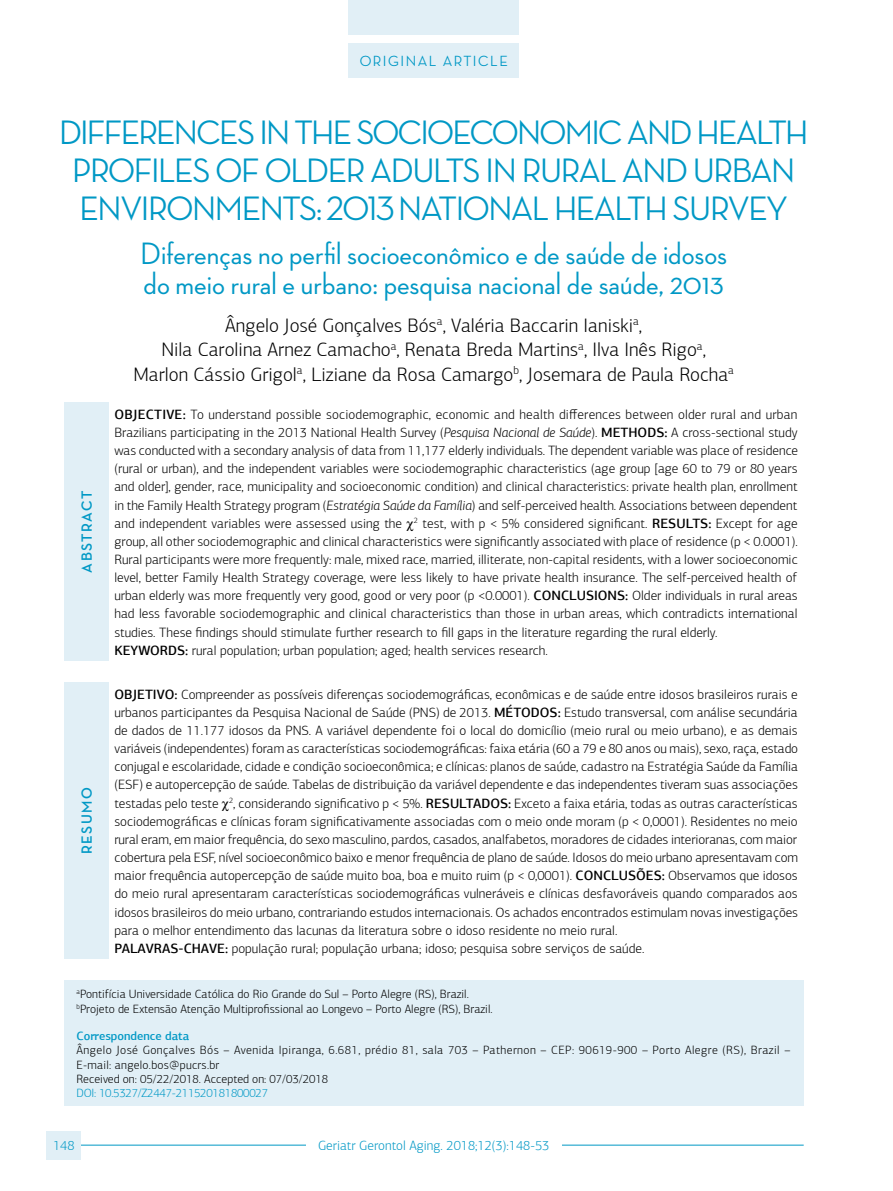
<style>
.page{position:relative;width:893px;height:1191px;background:#fff}
.page>*{position:absolute;margin:0;border:0;box-sizing:border-box;transform-origin:0 0}
.t1{font:500 34.5px/38.1px "Neutra Disp";letter-spacing:-.04em;color:#0098c5}
.t2{font:500 31.5px/30.6px "Neutra Disp";color:#0098c5}
.t3{font:300 19.5px/24.6px "PF Agora Sans Pro";color:#000;text-align:center}
.t4{font:500 15px "Neutra Disp";letter-spacing:.1em;color:#0098c5}
.t5{font:700 15px "Neutra Disp";letter-spacing:.1em;color:#0098c5}
.t6{font:300 13.5px/18.1px "PF Agora Sans Pro";color:#000}
.t7{font:300 13.5px "PF Agora Sans Pro";color:#0098c5}
.t8{font:300 12px/14.4px "PF Agora Sans Pro";letter-spacing:.035em;color:#000}
.t9{font:300 12px/14.4px "PF Agora Sans Pro";color:#000}
.t10{font:300 12px "PF Agora Sans Pro";letter-spacing:-.02em;color:#0098c5}
.t11{font:500 12px "PF Agora Sans Pro";color:#0098c5}
.s1{font-weight:500}
.s2{font-style:italic}
</style>
<div class="page">
<hr style="left:64px;top:1144px;width:740px;height:1px;background:#0098c5">
<div style="left:306px;top:1133px;width:255px;height:23px;background:#fff"></div>
<div style="left:47px;top:1130px;width:34px;height:29px;background:#e1eff6"></div>
<div style="left:349px;top:43px;width:170px;height:34px;background:#e1eff6"></div>
<div style="left:349px;top:0;width:170px;height:35px;background:#e1eff6"></div>
<div style="left:64px;top:980px;width:740px;height:126px;background:#e1eff6"></div>
<div style="left:64px;top:682px;width:44px;height:277px;background:#e1eff6"></div>
<div style="left:64px;top:403px;width:44px;height:258px;background:#e1eff6"></div>
<p class="t4" style="left:360px;top:53px;width:150px">ORIGINAL ARTICLE</p>
<h1 class="t1" style="left:72px;top:113px;width:738px;text-indent:-13px">DIFFERENCES IN THE SOCIOECONOMIC AN D HEALTH<br>PROFILES OF OLDER ADULTS IN RURAL AN D URBAN<br>ENVIRON MENTS: 2013 NATIONAL HEALTH SURVEY</h1>
<h2 class="t2" style="left:140px;top:238px;width:588px">DIFERENÇAS NO PERFIL SOCIOECONÔMICO E DE SAÚDE DE IDOSOS<br>DO MEIO RURAL E URBANO: PESQUISA NACIONAL DE SAÚDE, 2013</h2>
<h3 class="t3" style="left:133px;top:313px;width:602px">Ângelo José Gonçalves Bós<sup>a</sup>, Valéria Baccarin Ianiski<sup>a</sup>,<br>Nila Carolina Arnez Camacho<sup>a</sup>, Renata Breda Martins<sup>a</sup>, Ilva Inês Rigo<sup>a</sup>,<br>Marlon Cássio Grigol<sup>a</sup>, Liziane da Rosa Camargo<sup>b</sup>, Josemara de Paula Rocha<sup>a</sup></h3>
<p class="t5" style="left:79px;top:572px;width:82px;rotate:-90deg">ABSTRACT</p>
<p class="t5" style="left:79px;top:854px;width:67px;rotate:-90deg">RESUMO</p>
<p class="t6" style="left:114px;top:405px;width:685px"><span class="s1">OBJECTIVE:</span> To understand possible sociodemographic, economic and health differences between older rural and urban Brazilians participating in the 2013 National Health Survey (<span class="s2">Pesquisa Nacional de Saúde</span>). <span class="s1">METHODS:</span> A cross-sectional study was conducted with a secondary analysis of data from 11,177 elderly individuals. The dependent variable was place of residence (rural or urban), and the independent variables were sociodemographic characteristics (age group [age 60 to 79 or 80 years and older], gender, race, municipality and socioeconomic condition) and clinical characteristics: private health plan, enrollment in the Family Health Strategy program (<span class="s2">Estratégia Saúde da Família</span>) and self-perceived health. Associations between dependent and independent variables were assessed using the <sup>2</sup> test, with p &lt; 5% considered significant. <span class="s1">RESULTS:</span> Except for age group, all other sociodemographic and clinical characteristics were significantly associated with place of residence (p &lt; 0.0001).<br>Rural participants were more frequently: male, mixed race, married, illiterate, non-capital residents, with a lower socioeconomic level, better Family Health Strategy coverage, were less likely to have private health insurance. The self-perceived health of urban elderly was more frequently very good, good or very poor (p &lt;0.0001). <span class="s1">CONCLUSIONS:</span> Older individuals in rural areas had less favorable sociodemographic and clinical characteristics than those in urban areas, which contradicts international studies. These findings should stimulate further research to fill gaps in the literature regarding the rural elderly.<br><span class="s1">KEYWORDS:</span> rural population; urban population; aged; health services research.</p>
<p class="t6" style="left:114px;top:685px;width:685px"><span class="s1">OBJETIVO:</span> Compreender as possíveis diferenças sociodemográficas, econômicas e de saúde entre idosos brasileiros rurais e urbanos participantes da Pesquisa Nacional de Saúde (PNS) de 2013. <span class="s1">MÉTODOS:</span> Estudo transversal, com análise secundária de dados de 11.177 idosos da PNS. A variável dependente foi o local do domicílio (meio rural ou meio urbano), e as demais variáveis (independentes) foram as características sociodemográficas: faixa etária (60 a 79 e 80 anos ou mais), sexo, raça, estado conjugal e escolaridade, cidade e condição socioeconômica; e clínicas: planos de saúde, cadastro na Estratégia Saúde da Família (ESF) e autopercepção de saúde. Tabelas de distribuição da variável dependente e das independentes tiveram suas associações testadas pelo teste <sup>2</sup>, considerando significativo p &lt; 5%. <span class="s1">RESULTADOS:</span> Exceto a faixa etária, todas as outras características sociodemográficas e clínicas foram significativamente associadas com o meio onde moram (p &lt; 0,0001). Residentes no meio rural eram, em maior frequência, do sexo masculino, pardos, casados, analfabetos, moradores de cidades interioranas, com maior cobertura pela ESF, nível socioeconômico baixo e menor frequência de plano de saúde. Idosos do meio urbano apresentavam com maior frequência autopercepção de saúde muito boa, boa e muito ruim (p &lt; 0,0001). <span class="s1">CONCLUSÕES:</span> Observamos que idosos do meio rural apresentaram características sociodemográficas vulneráveis e clínicas desfavoráveis quando comparados aos idosos brasileiros do meio urbano, contrariando estudos internacionais. Os achados encontrados estimulam novas investigações para o melhor entendimento das lacunas da literatura sobre o idoso residente no meio rural.<br><span class="s1">PALAVRAS-CHAVE:</span> população rural; população urbana; idoso; pesquisa sobre serviços de saúde.</p>
<p class="t9" style="left:77px;top:987px;width:418px"><sup>a</sup>Pontifícia Universidade Católica do Rio Grande do Sul – Porto Alegre (RS), Brazil. <sup>b</sup>Projeto de Extensão Atenção Multiprofissional ao Longevo – Porto Alegre (RS), Brazil.</p>
<p class="t11" style="left:77px;top:1028px;width:114px">Correspondence data</p>
<p class="t8" style="left:77px;top:1043px;width:715px">Ângelo José Gonçalves Bós – Avenida Ipiranga, 6.681, prédio 81, sala 703 – Pathernon – CEP: 90619-900 – Porto Alegre (RS), Brazil –<br>E-mail: angelo.bos@pucrs.br<br>Received on: 05/22/2018. Accepted on: 07/03/2018</p>
<p class="t10" style="left:77px;top:1086px;width:193px">DOI: 10.5327/Z2447-211520181800027</p>
<p class="t7" style="left:53px;top:1137px;width:23px">148</p>
<p class="t7" style="left:318px;top:1137px;width:233px">Geriatr Gerontol Aging. 2018;12(3):148-53</p>
</div>
